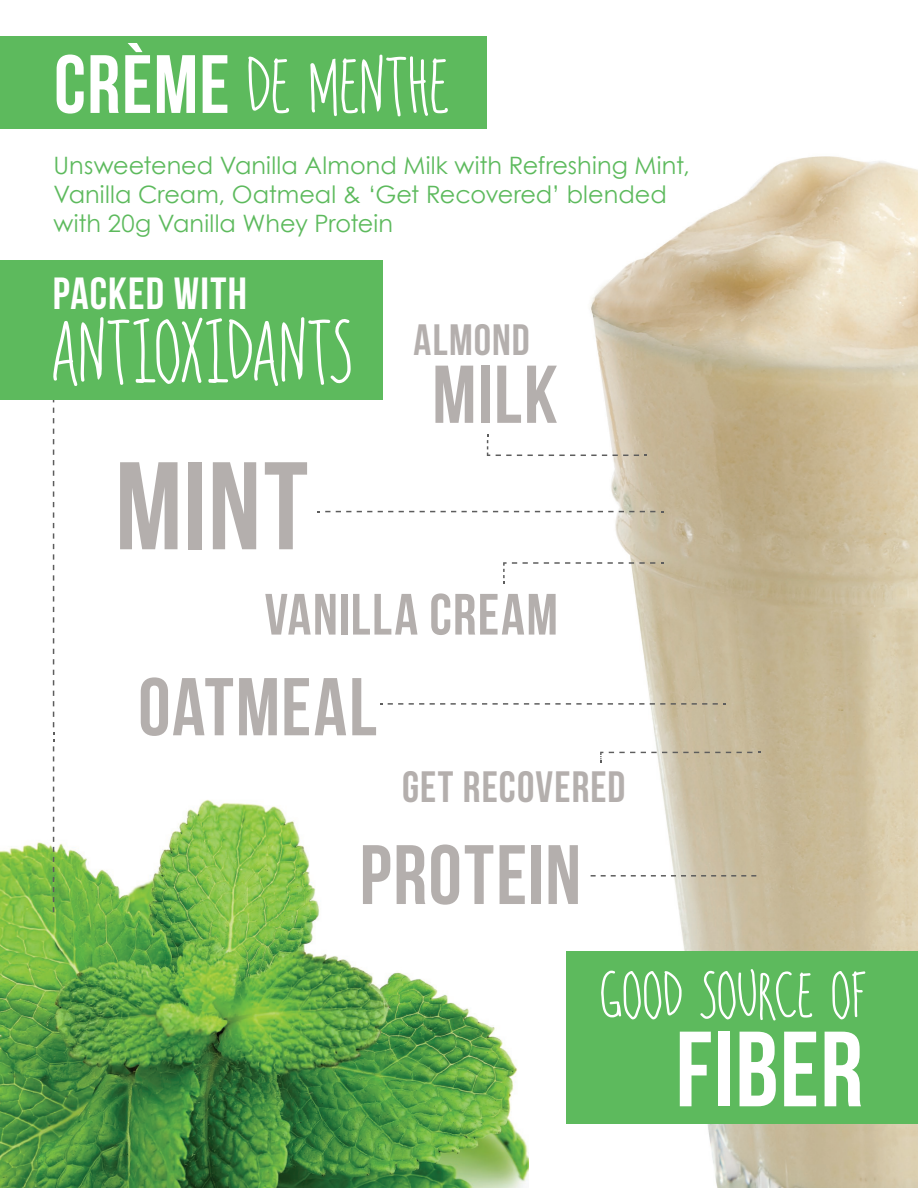
<style>
.page{position:relative;width:918px;height:1188px;background:#fff}
.page>*{position:absolute;margin:0;border:0;box-sizing:border-box;transform-origin:0 0}
.t1{font:124.35px "Bebas Neue";color:#b4afad}
.t2{font:106.65px "Bebas Neue";letter-spacing:.01em;color:#fff}
.t3{font:90.3px "indie queen";letter-spacing:.01em;color:#fff}
.t4{font:84px "Bebas Neue";letter-spacing:.02em;color:#b4afad}
.t5{font:82.5px "indie queen";letter-spacing:.02em;color:#fff}
.t6{font:81.75px "Bebas Neue";letter-spacing:.02em;color:#b4afad}
.t7{font:67.65px "indie queen";letter-spacing:.02em;color:#fff}
.t8{font:58.05px "Bebas Neue";letter-spacing:.025em;color:#b4afad}
.t9{font:45px "Bebas Neue";letter-spacing:.025em;color:#fff}
.t10{font:43.8px "Bebas Neue";letter-spacing:.025em;color:#b4afad}
.t11{font:24px/28.8px "Century Gothic";color:#5dba5d}
.s1{font-family:"Bebas Neue"}
</style>
<div class="page">
<img style="left:0;top:797px;width:529px;height:391px">
<img style="left:529px;top:156px;width:389px;height:1032px">
<svg style="left:713px;top:703px;width:13px;height:2px"></svg>
<svg style="left:692px;top:703px;width:15px;height:2px"></svg>
<svg style="left:671px;top:703px;width:15px;height:2px"></svg>
<svg style="left:650px;top:703px;width:15px;height:2px"></svg>
<svg style="left:472px;top:703px;width:172px;height:2px"></svg>
<svg style="left:451px;top:703px;width:15px;height:2px"></svg>
<svg style="left:430px;top:703px;width:15px;height:2px"></svg>
<svg style="left:409px;top:703px;width:15px;height:2px"></svg>
<svg style="left:388px;top:703px;width:15px;height:2px"></svg>
<svg style="left:53px;top:471px;width:1px;height:172px"></svg>
<svg style="left:640px;top:511px;width:15px;height:1px"></svg>
<svg style="left:462px;top:511px;width:172px;height:1px"></svg>
<svg style="left:591px;top:875px;width:165px;height:2px"></svg>
<svg style="left:629px;top:562px;width:26px;height:2px"></svg>
<svg style="left:608px;top:562px;width:15px;height:2px"></svg>
<svg style="left:576px;top:562px;width:26px;height:2px"></svg>
<svg style="left:544px;top:562px;width:26px;height:2px"></svg>
<svg style="left:523px;top:562px;width:15px;height:2px"></svg>
<svg style="left:503px;top:562px;width:14px;height:22px"></svg>
<svg style="left:634px;top:455px;width:13px;height:1px"></svg>
<svg style="left:613px;top:455px;width:15px;height:1px"></svg>
<svg style="left:581px;top:455px;width:26px;height:1px"></svg>
<svg style="left:549px;top:455px;width:26px;height:1px"></svg>
<svg style="left:496px;top:455px;width:47px;height:1px"></svg>
<svg style="left:487px;top:434px;width:3px;height:22px"></svg>
<svg style="left:705px;top:752px;width:47px;height:1px"></svg>
<svg style="left:673px;top:752px;width:26px;height:1px"></svg>
<svg style="left:641px;top:752px;width:26px;height:1px"></svg>
<svg style="left:609px;top:752px;width:26px;height:1px"></svg>
<svg style="left:600px;top:752px;width:3px;height:11px"></svg>
<div style="left:0;top:36px;width:487px;height:92px;background:#5dba5d"></div>
<div style="left:567px;top:951px;width:351px;height:173px;background:#5dba5d"></div>
<div style="left:0;top:260px;width:383px;height:140px;background:#5dba5d"></div>
<svg style="left:53px;top:733px;width:1px;height:179px"></svg>
<h3 class="t5" style="left:54px;top:44px;width:396px"><span class="s1">CRÈME</span> DE MENTHE</h3>
<p class="t11" style="left:54px;top:151px;width:638px">Unsweetened Vanilla Almond Milk with Refreshing Mint,<br>Vanilla Cream, Oatmeal &amp; ‘Get Recovered’ blended with 20g Vanilla Whey Protein</p>
<h3 class="t9" style="left:53px;top:269px;width:196px">PACKED WITH</h3>
<h3 class="t3" style="left:52px;top:306px;width:301px">ANTIOXIDANTS</h3>
<h1 class="t1" style="left:115px;top:438px;width:194px">MINT</h1>
<h3 class="t10" style="left:413px;top:316px;width:118px">ALMOND</h3>
<h3 class="t6" style="left:432px;top:350px;width:127px">MILK</h3>
<h3 class="t8" style="left:265px;top:583px;width:295px">VANILLA CREAM</h3>
<h3 class="t6" style="left:138px;top:662px;width:240px">OATMEAL</h3>
<h3 class="t10" style="left:402px;top:763px;width:225px">GET RECOVERED</h3>
<h3 class="t4" style="left:360px;top:829px;width:223px">PROTEIN</h3>
<h3 class="t7" style="left:600px;top:961px;width:267px">GOOD SOURCE OF</h3>
<h2 class="t2" style="left:676px;top:1011px;width:189px">FIBER</h2>
</div>
